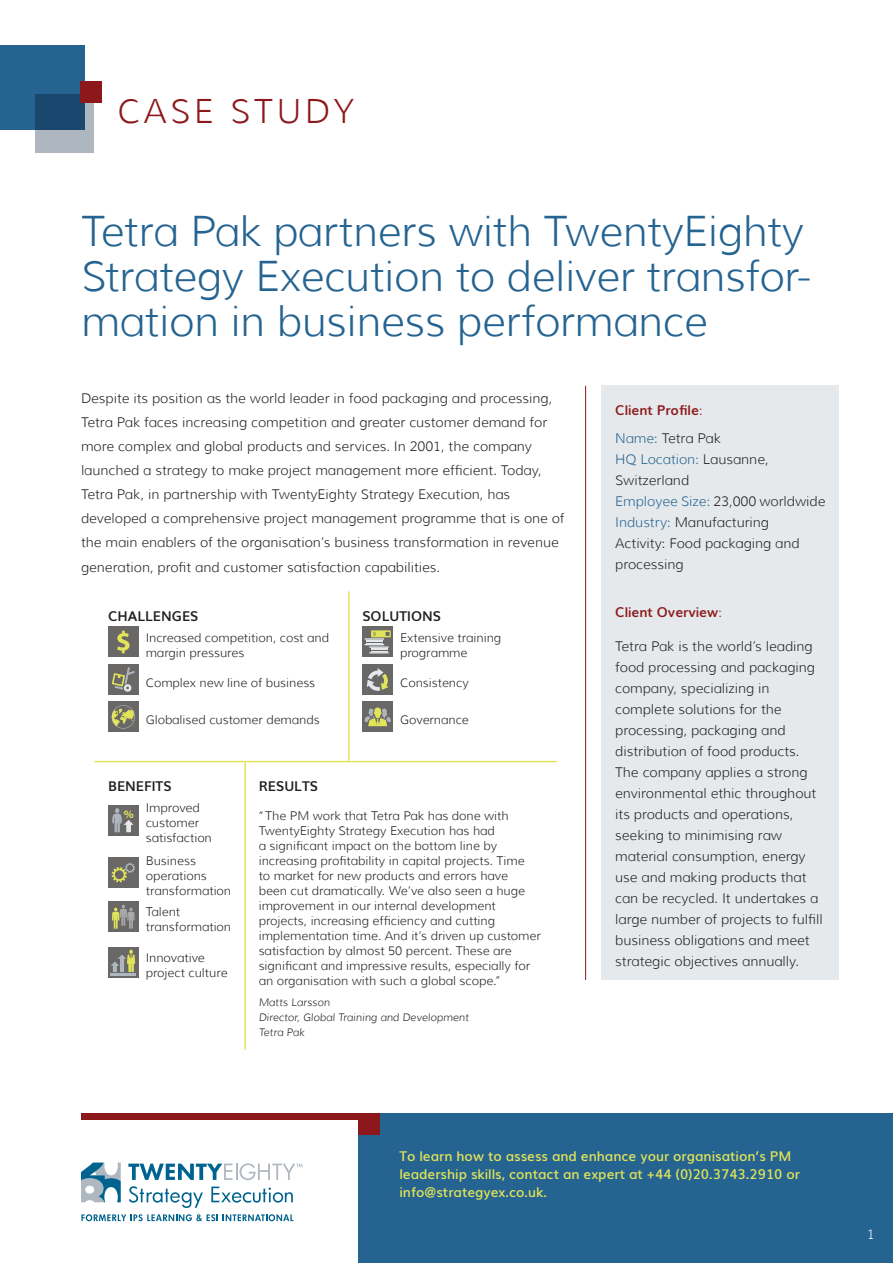
<style>
.page{position:relative;width:893px;height:1263px;background:#fff}
.page>*{position:absolute;margin:0;border:0;box-sizing:border-box;transform-origin:0 0}
.t1{font:300 42px/45px "Muli";letter-spacing:-.01em;color:#256391}
.t2{font:300 33.45px "Muli";letter-spacing:.1em;color:#8c181b}
.Body_text{font:300 13.5px/21px "Muli";color:#231f20}
.t3{font:600 13.5px/18px "Muli";color:#e1e459}
.Subhead_Level_2{font:700 13.5px "Muli";color:#231f20}
.Body_text-2{font:700 13.5px "Muli";color:#8c181b}
.Page{font:300 13.5px "Muli";color:#fff}
.Body_text-3{font:300 12.15px/15px "Muli";color:#231f20}
.t4{font:700 11.4px "Myriad Pro";color:#e1e459}
.Highlight_-_right_co{font:italic 300 10.5px/15px "Muli";color:#231f20}
.s1{font-weight:300}
.s2{color:#256391}
</style>
<div class="page">
<div style="left:359px;top:1113px;width:534px;height:150px;background:#256391"></div>
<div style="left:0;top:45px;width:84px;height:85px;background:#256391"></div>
<svg style="left:36px;top:94px;width:58px;height:58px;background:#5f7b93"></svg>
<div style="left:81px;top:82px;width:21px;height:21px;background:#8c181b"></div>
<div style="left:359px;top:1113px;width:21px;height:21px;background:#8c181b"></div>
<div style="left:81px;top:1113px;width:278px;height:6px;background:#8c181b"></div>
<svg style="left:129px;top:1186px;width:74px;height:22px"></svg>
<svg style="left:211px;top:1186px;width:82px;height:16px"></svg>
<svg style="left:81px;top:1214px;width:212px;height:7px"></svg>
<svg style="left:81px;top:1162px;width:40px;height:40px"></svg>
<svg style="left:128px;top:1163px;width:175px;height:17px"></svg>
<hr style="left:348px;top:591px;width:2px;height:170px;background:#e1e459">
<hr style="left:94px;top:761px;width:151px;height:1px;background:#e1e459">
<hr style="left:245px;top:761px;width:104px;height:1px;background:#e1e459">
<hr style="left:244px;top:762px;width:2px;height:288px;background:#e1e459">
<hr style="left:349px;top:761px;width:208px;height:1px;background:#e1e459">
<div style="left:108px;top:627px;width:31px;height:30px;background:#696867"></div>
<svg style="left:117px;top:631px;width:13px;height:22px"></svg>
<div style="left:108px;top:664px;width:31px;height:31px;background:#696867"></div>
<svg style="left:112px;top:667px;width:23px;height:25px"></svg>
<div style="left:108px;top:701px;width:31px;height:31px;background:#696867"></div>
<svg style="left:112px;top:705px;width:23px;height:23px"></svg>
<div style="left:362px;top:627px;width:31px;height:30px;background:#696867"></div>
<svg style="left:365px;top:630px;width:26px;height:23px"></svg>
<div style="left:362px;top:664px;width:31px;height:31px;background:#696867"></div>
<svg style="left:367px;top:668px;width:22px;height:23px"></svg>
<div style="left:362px;top:701px;width:31px;height:31px;background:#696867"></div>
<svg style="left:365px;top:707px;width:26px;height:19px"></svg>
<div style="left:108px;top:805px;width:31px;height:31px;background:#696867"></div>
<svg style="left:112px;top:808px;width:22px;height:24px"></svg>
<div style="left:108px;top:857px;width:31px;height:31px;background:#696867"></div>
<svg style="left:112px;top:863px;width:23px;height:19px"></svg>
<div style="left:108px;top:901px;width:31px;height:31px;background:#696867"></div>
<svg style="left:112px;top:905px;width:23px;height:24px"></svg>
<div style="left:108px;top:947px;width:31px;height:31px;background:#696867"></div>
<hr style="left:110px;top:973px;width:26px;height:3px;background:#aeb7c0">
<svg style="left:111px;top:950px;width:24px;height:22px"></svg>
<div style="left:602px;top:386px;width:237px;height:594px;background:#e5e9ec"></div>
<hr style="left:585px;top:386px;width:1px;height:594px;background:#8c181b">
<h2 class="t2" style="left:117px;top:91px;width:238px">CASE STUDY</h2>
<p class="t1" style="left:81px;top:209px;width:732px">Tetra Pak partners with TwentyEighty<br>Strategy Execution to deliver transfor&shy;mation in business performance</p>
<p class="Body_text" style="left:81px;top:387px;width:485px;line-height:24px">Despite its position as the world leader in food packaging and processing, Tetra Pak faces increasing competition and greater customer demand for more complex and global products and services. In 2001, the company launched a strategy to make project management more efficient. Today, Tetra Pak, in partnership with TwentyEighty Strategy Execution, has developed a comprehensive project management programme that is one of the main enablers of the organisation’s business transformation in revenue generation, profit and customer satisfaction capabilities.</p>
<p class="Subhead_Level_2" style="left:108px;top:605px;width:92px">CHALLENGES</p>
<p class="Body_text-3" style="left:146px;top:630px;width:185px">Increased competition, cost and margin pressures</p>
<p class="Body_text-3" style="left:146px;top:675px;width:171px">Complex new line of business</p>
<p class="Body_text-3" style="left:146px;top:712px;width:175px">Globalised customer demands</p>
<p class="Subhead_Level_2" style="left:362px;top:605px;width:80px">SOLUTIONS</p>
<p class="Body_text-3" style="left:400px;top:630px;width:103px">Extensive training programme</p>
<p class="Body_text-3" style="left:400px;top:675px;width:70px">Consistency</p>
<p class="Body_text-3" style="left:400px;top:712px;width:70px">Governance</p>
<p class="Subhead_Level_2" style="left:108px;top:775px;width:65px">BENEFITS</p>
<p class="t4" style="left:124px;top:806px;width:11px">%</p>
<p class="Body_text-3" style="left:146px;top:801px;width:68px">Improved customer satisfaction</p>
<p class="Body_text-3" style="left:146px;top:853px;width:87px">Business operations transformation</p>
<p class="Body_text-3" style="left:146px;top:905px;width:87px">Talent transformation</p>
<p class="Body_text-3" style="left:146px;top:950px;width:83px">Innovative project culture</p>
<p class="Subhead_Level_2" style="left:259px;top:775px;width:61px">RESULTS</p>
<p class="Body_text-3" style="left:259px;top:808px;width:284px">“The PM work that Tetra Pak has done with TwentyEighty Strategy Execution has had<br>a significant impact on the bottom line by increasing profitability in capital projects. Time<br>to market for new products and errors have<br>been cut dramatically. We’ve also seen a huge improvement in our internal development projects, increasing efficiency and cutting implementation time. And it’s driven up customer satisfaction by almost 50 percent. These are significant and impressive results, especially for an organisation with such a global scope.”</p>
<p class="Highlight_-_right_co" style="left:259px;top:995px;width:212px">Matts Larsson<br>Director, Global Training and Development<br>Tetra Pak</p>
<p class="Body_text-2" style="left:615px;top:399px;width:89px">Client Profile<span class="s1">:</span></p>
<p class="Body_text" style="left:615px;top:428px;width:107px"><span class="s2">Name:</span> Tetra Pak</p>
<p class="Body_text" style="left:615px;top:449px;width:155px"><span class="s2">HQ Location:</span> Lausanne,<br>Switzerland</p>
<p class="Body_text" style="left:615px;top:491px;width:212px"><span class="s2">Employee Size:</span> 23,000 worldwide</p>
<p class="Body_text" style="left:615px;top:512px;width:155px"><span class="s2">Industry:</span> Manufacturing</p>
<p class="Body_text" style="left:615px;top:533px;width:186px">Activity: Food packaging and processing</p>
<p class="Body_text-2" style="left:615px;top:601px;width:108px">Client Overview<span class="s1">:</span></p>
<p class="Body_text" style="left:615px;top:636px;width:209px">Tetra Pak is the world’s leading food processing and packaging company, specializing in complete solutions for the processing, packaging and distribution of food products.<br>The company applies a strong environmental ethic throughout its products and operations, seeking to minimising raw material consumption, energy use and making products that can be recycled. It undertakes a large number of projects to fulfill business obligations and meet strategic objectives annually.</p>
<p class="t3" style="left:399px;top:1145px;width:402px">To learn how to assess and enhance your organisation’s PM leadership skills, contact an expert at +44 (0)20.3743.2910 or info@strategyex.co.uk.</p>
<p class="Page" style="left:867px;top:1225px;width:9px">1</p>
</div>
